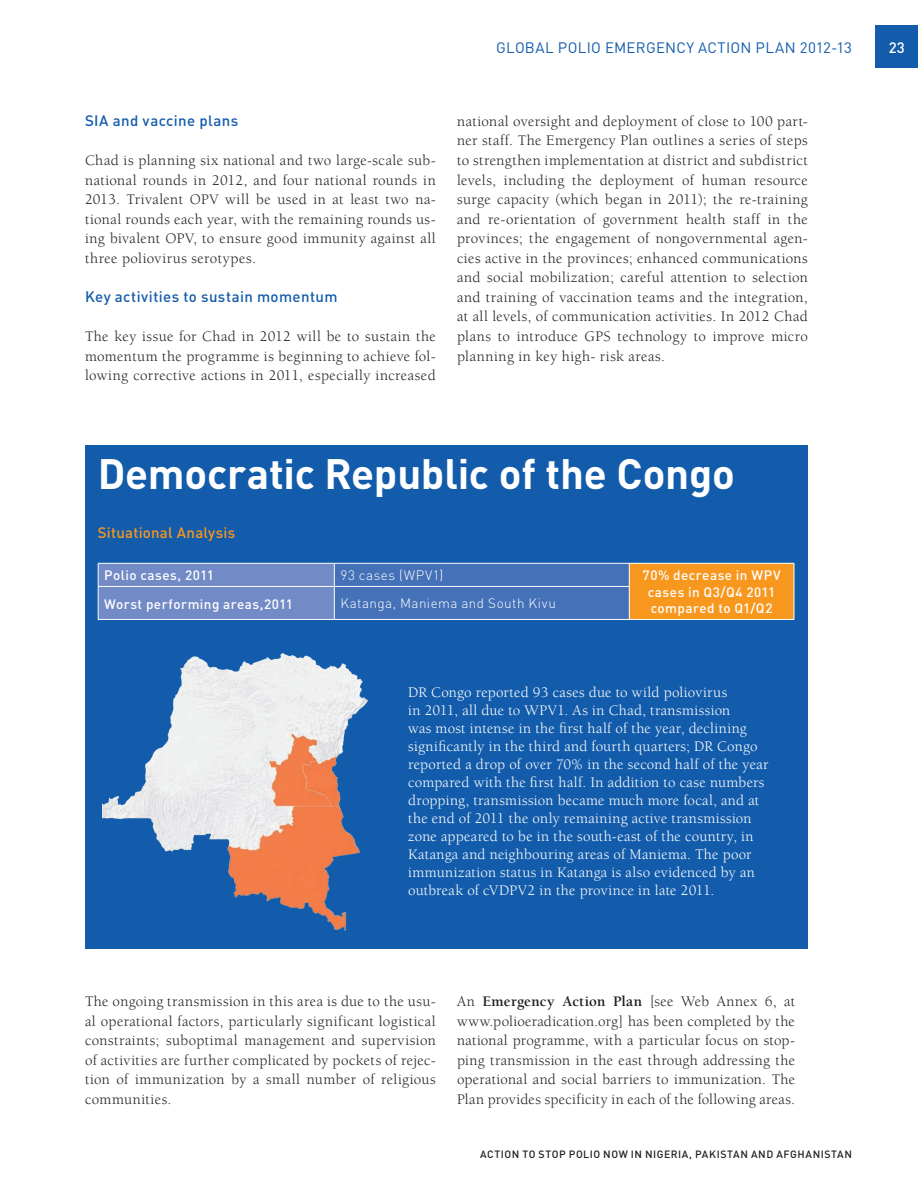
<style>
.page{position:relative;width:918px;height:1188px;background:#fff}
.page>*{position:absolute;margin:0;border:0;box-sizing:border-box;transform-origin:0 0}
.t1{font:700 42px "DIN";letter-spacing:-.005em;color:#fff}
.t2{font:15px/19.5px "Berkeley";letter-spacing:.025em;color:#231f20;text-align:justify}
.t3{font:15px/18px "Berkeley";letter-spacing:.02em;color:#fff}
.t4{font:500 15px "DIN";letter-spacing:.025em;color:#135cab}
.t5{font:15px "DIN";letter-spacing:.015em;color:#135cab}
.t6{font:500 15px "DIN";letter-spacing:.015em;color:#f7971d}
.t7{font:500 15px "DIN";color:#fff}
.t8{font:500 13.5px/16.5px "DIN";letter-spacing:.03em;color:#fff;text-align:center}
.t9{font:300 13.5px "DIN";letter-spacing:.035em;color:#fff}
.t10{font:500 10.5px "DIN";letter-spacing:.06em;color:#231f20}
.s1{font-weight:700}
</style>
<div class="page">
<div style="left:875px;top:26px;width:43px;height:42px;background:#135cab"></div>
<div style="left:85px;top:445px;width:723px;height:503px;background:#135cab"></div>
<div style="left:629px;top:563px;width:165px;height:56px;background:#f7971d"></div>
<hr style="left:629px;top:563px;width:165px;height:1px;background:#fff">
<svg style="left:98px;top:563px;width:532px;height:56px;background:#5b7ebf"></svg>
<svg style="left:794px;top:564px;width:1px;height:22px"></svg>
<hr style="left:794px;top:586px;width:1px;height:33px;background:#fff">
<hr style="left:629px;top:619px;width:165px;height:1px;background:#fff">
<hr style="left:98px;top:586px;width:236px;height:1px;background:#fff">
<hr style="left:98px;top:587px;width:1px;height:32px;background:#fff">
<hr style="left:334px;top:586px;width:296px;height:1px;background:#fff">
<hr style="left:334px;top:587px;width:1px;height:32px;background:#fff">
<hr style="left:629px;top:587px;width:1px;height:32px;background:#fff">
<hr style="left:98px;top:619px;width:236px;height:1px;background:#fff">
<hr style="left:334px;top:619px;width:295px;height:1px;background:#fff">
<img style="left:102px;top:653px;width:266px;height:278px">
<p class="t5" style="left:496px;top:38px;width:357px">GLOBAL POLIO EMERGENCY ACTION PLAN 2012-13</p>
<p class="t7" style="left:889px;top:38px;width:17px">23</p>
<p class="t4" style="left:85px;top:111px;width:155px">SIA and vaccine plans</p>
<p class="t2" style="left:85px;top:151px;width:352px">Chad is planning six national and two large-scale sub&shy;national rounds in 2012, and four national rounds in 2013. Trivalent OPV will be used in at least two na&shy;tional rounds each year, with the remaining rounds us&shy;ing bivalent OPV, to ensure good immunity against all three poliovirus serotypes.</p>
<p class="t4" style="left:85px;top:287px;width:254px">Key activities to sustain momentum</p>
<p class="t2" style="left:85px;top:327px;width:352px">The key issue for Chad in 2012 will be to sustain the momentum the programme is beginning to achieve fol&shy;lowing corrective actions in 2011, especially increased</p>
<p class="t2" style="left:457px;top:112px;width:352px">national oversight and deployment of close to 100 part&shy;ner staff. The Emergency Plan outlines a series of steps to strengthen implementation at district and subdistrict levels, including the deployment of human resource surge capacity (which began in 2011); the re-training and re-orientation of government health staff in the provinces; the engagement of nongovernmental agen&shy;cies active in the provinces; enhanced communications and social mobilization; careful attention to selection and training of vaccination teams and the integration, at all levels, of communication activities. In 2012 Chad plans to introduce GPS technology to improve micro planning in key high- risk areas.</p>
<h1 class="t1" style="left:98px;top:446px;width:639px">Democratic Republic of the Congo</h1>
<p class="t6" style="left:98px;top:523px;width:139px">Situational Analysis</p>
<p class="t8" style="left:104px;top:567px;width:111px">Polio cases, 2011</p>
<p class="t9" style="left:340px;top:567px;width:104px">93 cases (WPV1)</p>
<p class="t8" style="left:643px;top:567px;width:139px">70% decrease in WPV cases in Q3/Q4 2011</p>
<p class="t8" style="left:104px;top:595px;width:190px">Worst performing areas,2011</p>
<p class="t8" style="left:651px;top:600px;width:123px">compared to Q1/Q2</p>
<p class="t9" style="left:340px;top:595px;width:217px">Katanga, Maniema and South Kivu</p>
<p class="t3" style="left:408px;top:684px;width:362px">DR Congo reported 93 cases due to wild poliovirus<br>in 2011, all due to WPV1. As in Chad, transmission<br>was most intense in the first half of the year, declining significantly in the third and fourth quarters; DR Congo reported a drop of over 70% in the second half of the year compared with the first half. In addition to case numbers dropping, transmission became much more focal, and at the end of 2011 the only remaining active transmission zone appeared to be in the south-east of the country, in Katanga and neighbouring areas of Maniema. The poor immunization status in Katanga is also evidenced by an outbreak of cVDPV2 in the province in late 2011.</p>
<p class="t2" style="left:85px;top:992px;width:352px">The ongoing transmission in this area is due to the usu&shy;al operational factors, particularly significant logistical constraints; suboptimal management and supervision of activities are further complicated by pockets of rejec&shy;tion of immunization by a small number of religious communities.</p>
<p class="t2" style="left:457px;top:992px;width:340px">An <span class="s1">Emergency Action Plan</span> [see Web Annex 6, at www.polioeradication.org] has been completed by the national programme, with a particular focus on stop&shy;ping transmission in the east through addressing the operational and social barriers to immunization. The Plan provides specificity in each of the following areas.</p>
<p class="t10" style="left:480px;top:1148px;width:373px">Action to stop polio now in N igeria, Pakistan and Afghanistan</p>
</div>
